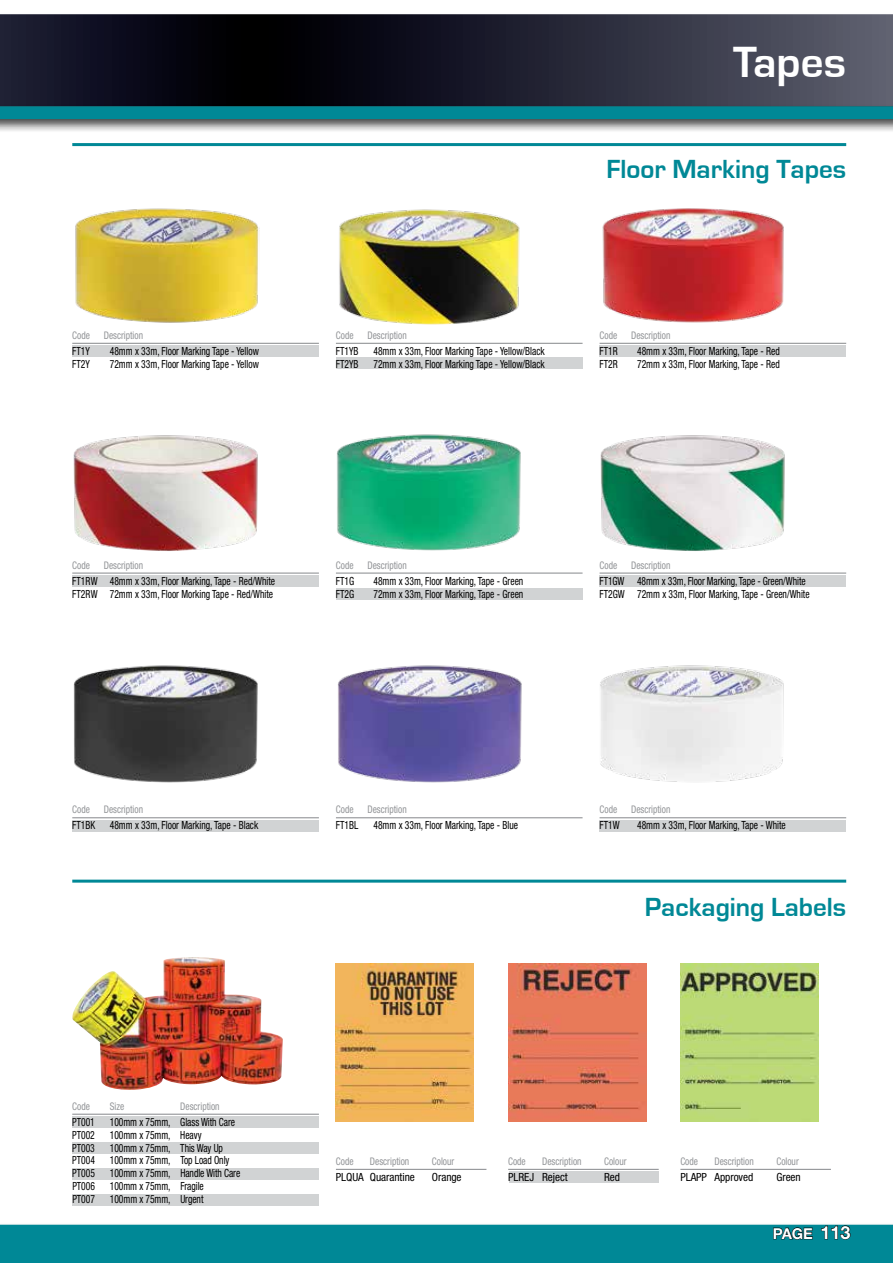
<style>
.page{position:relative;width:893px;height:1263px;background:#fff}
.page>*{position:absolute;margin:0;border:0;box-sizing:border-box;transform-origin:0 0}
.t1{font:700 45px "Eurostile";color:#fff}
.t2{font:700 27px "Eurostile";color:#008896}
.t3{font:700 15px "Helvetica Neue";color:#fff}
.t4{font:condensed 11.25px/12.9px "Helvetica Neue";color:#000;scale:.85 1}
.t5{font:condensed 11.25px "Helvetica Neue";color:#000}
.t6{font:condensed 10.5px "Helvetica Neue";color:#939598;scale:.9 1}
.s1{font-size:18px}
</style>
<div class="page">
<svg style="left:0;top:14px;width:893px;height:90px;background:#212230"></svg>
<div style="left:0;top:104px;width:893px;height:29px;background:#000;opacity:.6"></div>
<svg style="left:0;top:106px;width:893px;height:13px;background:#018593"></svg>
<div style="left:0;top:1222px;width:893px;height:41px;background:#000;opacity:.6"></div>
<div style="left:0;top:1225px;width:893px;height:38px;background:#008896"></div>
<div style="left:72px;top:345px;width:247px;height:12px;background:#d1d3d4"></div>
<div style="left:336px;top:358px;width:247px;height:11px;background:#d1d3d4"></div>
<div style="left:509px;top:1171px;width:150px;height:12px;background:#d1d3d4"></div>
<div style="left:72px;top:1116px;width:247px;height:12px;background:#d1d3d4"></div>
<div style="left:72px;top:1142px;width:247px;height:12px;background:#d1d3d4"></div>
<div style="left:72px;top:1168px;width:247px;height:11px;background:#d1d3d4"></div>
<div style="left:72px;top:1194px;width:247px;height:11px;background:#d1d3d4"></div>
<div style="left:72px;top:820px;width:247px;height:12px;background:#d1d3d4"></div>
<div style="left:600px;top:820px;width:246px;height:12px;background:#d1d3d4"></div>
<div style="left:72px;top:575px;width:247px;height:11px;background:#d1d3d4"></div>
<div style="left:336px;top:589px;width:247px;height:11px;background:#d1d3d4"></div>
<div style="left:600px;top:575px;width:246px;height:11px;background:#d1d3d4"></div>
<div style="left:600px;top:345px;width:246px;height:12px;background:#d1d3d4"></div>
<img style="left:75px;top:208px;width:184px;height:115px">
<img style="left:73px;top:435px;width:185px;height:116px">
<img style="left:339px;top:209px;width:181px;height:115px">
<img style="left:337px;top:434px;width:184px;height:117px">
<img style="left:73px;top:665px;width:185px;height:118px">
<img style="left:338px;top:665px;width:184px;height:118px">
<img style="left:600px;top:665px;width:184px;height:117px">
<img style="left:602px;top:208px;width:182px;height:115px">
<img style="left:600px;top:435px;width:185px;height:116px">
<hr style="left:72px;top:343px;width:247px;height:1px;background:#939598">
<hr style="left:72px;top:572px;width:247px;height:2px;background:#939598">
<hr style="left:336px;top:343px;width:247px;height:1px;background:#939598">
<hr style="left:336px;top:572px;width:247px;height:2px;background:#939598">
<hr style="left:72px;top:817px;width:247px;height:1px;background:#939598">
<hr style="left:336px;top:817px;width:247px;height:1px;background:#939598">
<hr style="left:600px;top:817px;width:246px;height:1px;background:#939598">
<hr style="left:600px;top:343px;width:246px;height:1px;background:#939598">
<hr style="left:600px;top:572px;width:246px;height:2px;background:#939598">
<hr style="left:680px;top:1169px;width:151px;height:1px;background:#939598">
<img style="left:680px;top:963px;width:138px;height:159px">
<hr style="left:336px;top:1169px;width:150px;height:1px;background:#939598">
<img style="left:336px;top:963px;width:138px;height:159px">
<hr style="left:508px;top:1169px;width:151px;height:1px;background:#939598">
<img style="left:508px;top:963px;width:138px;height:159px">
<hr style="left:72px;top:1114px;width:247px;height:1px;background:#939598">
<img style="left:72px;top:957px;width:211px;height:133px">
<hr style="left:72px;top:143px;width:774px;height:3px;background:#008896">
<hr style="left:72px;top:880px;width:774px;height:3px;background:#008896">
<p class="t6" style="left:72px;top:329px;width:21px">Code</p>
<p class="t6" style="left:104px;top:329px;width:45px">Description</p>
<p class="t4" style="left:72px;top:344px;width:22px">FT1Y</p>
<p class="t4" style="left:110px;top:344px;width:177px">48mm x 33m, Floor Marking Tape - Yellow</p>
<p class="t4" style="left:72px;top:357px;width:22px">FT2Y</p>
<p class="t4" style="left:110px;top:357px;width:177px">72mm x 33m, Floor Marking Tape - Yellow</p>
<h1 class="t1" style="left:733px;top:37px;width:114px">Tapes</h1>
<h2 class="t2" style="left:606px;top:154px;width:241px">Floor Marking Tapes</h2>
<p class="t6" style="left:336px;top:329px;width:21px">Code</p>
<p class="t6" style="left:367px;top:329px;width:45px">Description</p>
<p class="t4" style="left:336px;top:344px;width:28px">FT1YB</p>
<p class="t4" style="left:373px;top:344px;width:203px">48mm x 33m, Floor Marking Tape - Yellow/Black</p>
<p class="t4" style="left:336px;top:357px;width:28px">FT2YB</p>
<p class="t4" style="left:373px;top:357px;width:203px">72mm x 33m, Floor Marking Tape - Yellow/Black</p>
<p class="t6" style="left:600px;top:329px;width:21px">Code</p>
<p class="t6" style="left:631px;top:329px;width:45px">Description</p>
<p class="t4" style="left:600px;top:344px;width:23px">FT1R</p>
<p class="t4" style="left:637px;top:344px;width:169px">48mm x 33m, Floor Marking, Tape - Red</p>
<p class="t4" style="left:600px;top:357px;width:23px">FT2R</p>
<p class="t4" style="left:637px;top:357px;width:169px">72mm x 33m, Floor Marking, Tape - Red</p>
<p class="t6" style="left:72px;top:559px;width:21px">Code</p>
<p class="t6" style="left:104px;top:559px;width:45px">Description</p>
<p class="t4" style="left:72px;top:574px;width:240px">FT1RW 48mm x 33m, Floor Marking, Tape - Red/White<br>FT2RW 72mm x 33m, Floor Morking Tape - Red/White</p>
<p class="t6" style="left:336px;top:559px;width:21px">Code</p>
<p class="t6" style="left:367px;top:559px;width:45px">Description</p>
<p class="t4" style="left:336px;top:574px;width:23px">FT1G</p>
<p class="t4" style="left:373px;top:574px;width:178px">48mm x 33m, Floor Marking, Tape - Green</p>
<p class="t4" style="left:336px;top:587px;width:23px">FT2G</p>
<p class="t4" style="left:373px;top:587px;width:178px">72mm x 33m, Floor Marking, Tape - Green</p>
<p class="t6" style="left:600px;top:559px;width:21px">Code</p>
<p class="t6" style="left:631px;top:559px;width:45px">Description</p>
<p class="t4" style="left:600px;top:574px;width:249px">FT1GW 48mm x 33m, Floor Marking, Tape - Green/White<br>FT2GW 72mm x 33m, Floor Marking, Tape - Green/White</p>
<p class="t6" style="left:72px;top:803px;width:21px">Code</p>
<p class="t6" style="left:104px;top:803px;width:45px">Description</p>
<p class="t4" style="left:72px;top:819px;width:29px">FT1BK</p>
<p class="t4" style="left:110px;top:819px;width:176px">48mm x 33m, Floor Marking, Tape - Black</p>
<p class="t6" style="left:72px;top:1100px;width:21px">Code</p>
<p class="t6" style="left:110px;top:1100px;width:18px">Size</p>
<p class="t6" style="left:180px;top:1100px;width:45px">Description</p>
<p class="t4" style="left:72px;top:1115px;width:28px">PT001</p>
<p class="t4" style="left:110px;top:1115px;width:149px">100mm x 75mm, Glass With Care</p>
<p class="t4" style="left:72px;top:1128px;width:28px">PT002</p>
<p class="t4" style="left:110px;top:1128px;width:110px">100mm x 75mm, Heavy</p>
<p class="t4" style="left:72px;top:1141px;width:28px">PT003</p>
<p class="t4" style="left:110px;top:1141px;width:135px">100mm x 75mm, This Way Up</p>
<p class="t4" style="left:72px;top:1154px;width:28px">PT004</p>
<p class="t4" style="left:110px;top:1154px;width:142px">100mm x 75mm, Top Load Only</p>
<p class="t4" style="left:72px;top:1167px;width:28px">PT005</p>
<p class="t4" style="left:110px;top:1167px;width:155px">100mm x 75mm, Handle With Care</p>
<p class="t4" style="left:72px;top:1180px;width:28px">PT006</p>
<p class="t4" style="left:110px;top:1180px;width:112px">100mm x 75mm, Fragile</p>
<p class="t4" style="left:72px;top:1192px;width:28px">PT007</p>
<p class="t4" style="left:110px;top:1192px;width:112px">100mm x 75mm, Urgent</p>
<p class="t6" style="left:336px;top:803px;width:21px">Code</p>
<p class="t6" style="left:367px;top:803px;width:45px">Description</p>
<p class="t4" style="left:336px;top:819px;width:28px">FT1BL</p>
<p class="t4" style="left:373px;top:819px;width:172px">48mm x 33m, Floor Marking, Tape - Blue</p>
<p class="t6" style="left:600px;top:803px;width:21px">Code</p>
<p class="t6" style="left:631px;top:803px;width:45px">Description</p>
<p class="t4" style="left:600px;top:819px;width:25px">FT1W</p>
<p class="t4" style="left:637px;top:819px;width:176px">48mm x 33m, Floor Marking, Tape - White</p>
<h2 class="t2" style="left:645px;top:892px;width:203px">Packaging Labels</h2>
<p class="t6" style="left:336px;top:1155px;width:21px">Code</p>
<p class="t6" style="left:370px;top:1155px;width:45px">Description</p>
<p class="t6" style="left:432px;top:1155px;width:26px">Colour</p>
<p class="t5" style="left:336px;top:1170px;width:80px">PLQUA Quarantine</p>
<p class="t5" style="left:432px;top:1170px;width:31px">Orange</p>
<p class="t6" style="left:508px;top:1155px;width:21px">Code</p>
<p class="t6" style="left:542px;top:1155px;width:45px">Description</p>
<p class="t6" style="left:604px;top:1155px;width:26px">Colour</p>
<p class="t5" style="left:508px;top:1170px;width:61px">PLREJ Reject</p>
<p class="t5" style="left:604px;top:1170px;width:17px">Red</p>
<p class="t6" style="left:680px;top:1155px;width:21px">Code</p>
<p class="t6" style="left:714px;top:1155px;width:45px">Description</p>
<p class="t6" style="left:776px;top:1155px;width:26px">Colour</p>
<p class="t5" style="left:680px;top:1170px;width:74px">PLAPP Approved</p>
<p class="t5" style="left:776px;top:1170px;width:26px">Green</p>
<h3 class="t3" style="left:773px;top:1224px;width:79px">PAGE <span class="s1">113</span></h3>
</div>
